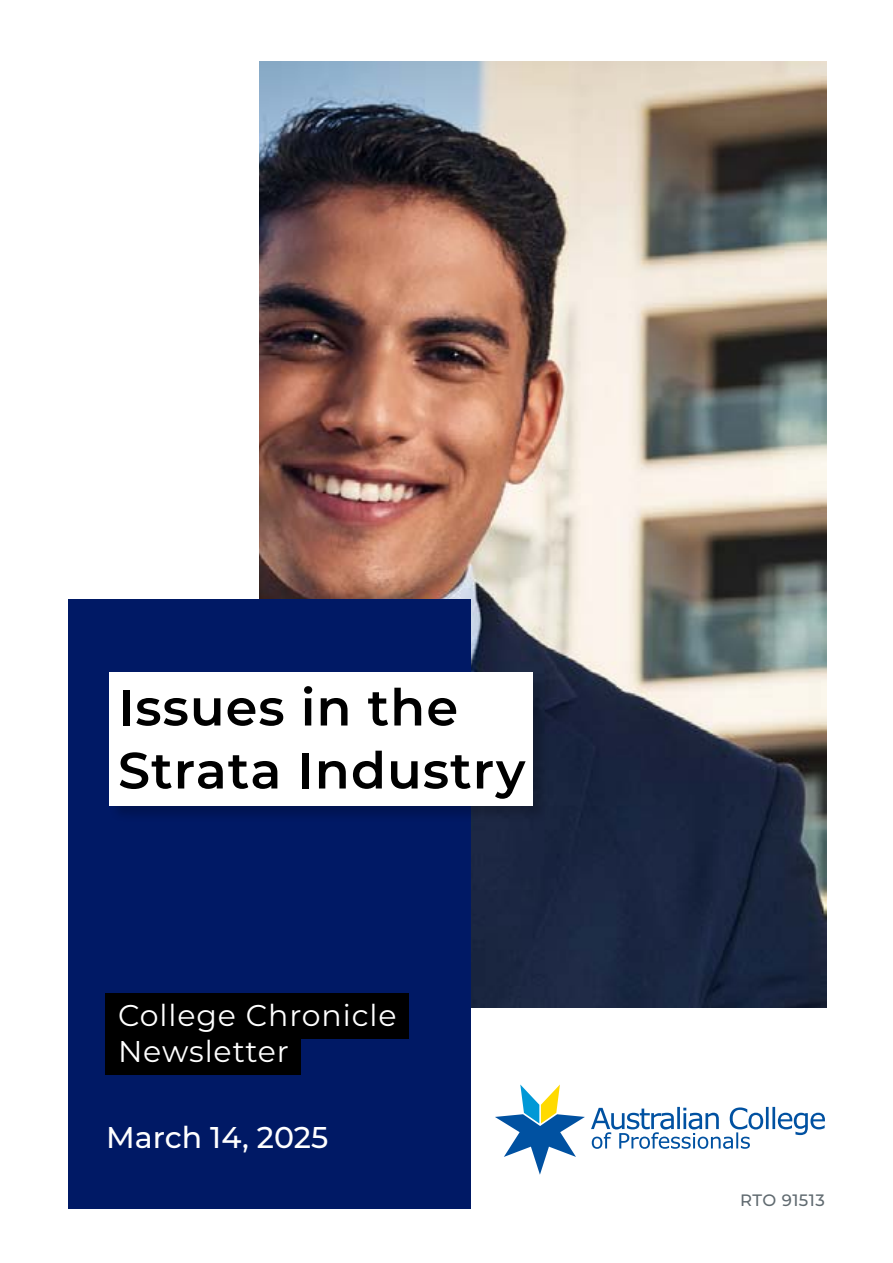
<style>
.page{position:relative;width:893px;height:1263px;background:#fff}
.page>*{position:absolute;margin:0;border:0;box-sizing:border-box;transform-origin:0 0}
.t1{font:600 51px/63px "Montserrat";letter-spacing:.02em;color:#000}
.t2{font:30px/36px "Montserrat";letter-spacing:.03em;color:#fff}
.t3{font:500 30px "Montserrat";color:#fff}
.t4{font:500 16.5px "Montserrat";letter-spacing:.03em;color:#606a70}
</style>
<div class="page">
<img style="left:259px;top:62px;width:567px;height:946px">
<svg style="left:495px;top:1084px;width:90px;height:91px"></svg>
<svg style="left:591px;top:1107px;width:234px;height:42px"></svg>
<div style="left:68px;top:600px;width:402px;height:609px;background:#001965"></div>
<div style="left:110px;top:673px;width:439px;height:150px;background:#000;opacity:.2"></div>
<div style="left:109px;top:672px;width:424px;height:133px;background:#fff"></div>
<div style="left:105px;top:993px;width:303px;height:45px;background:#000"></div>
<div style="left:105px;top:1029px;width:196px;height:45px;background:#000"></div>
<h1 class="t1" style="left:118px;top:674px;width:409px">Issues in the<br>Strata Industry</h1>
<p class="t2" style="left:118px;top:996px;width:280px">College Chronicle<br>Newsletter</p>
<p class="t3" style="left:106px;top:1116px;width:224px">March 14, 2025</p>
<p class="t4" style="left:740px;top:1189px;width:86px">RTO 91513</p>
</div>
